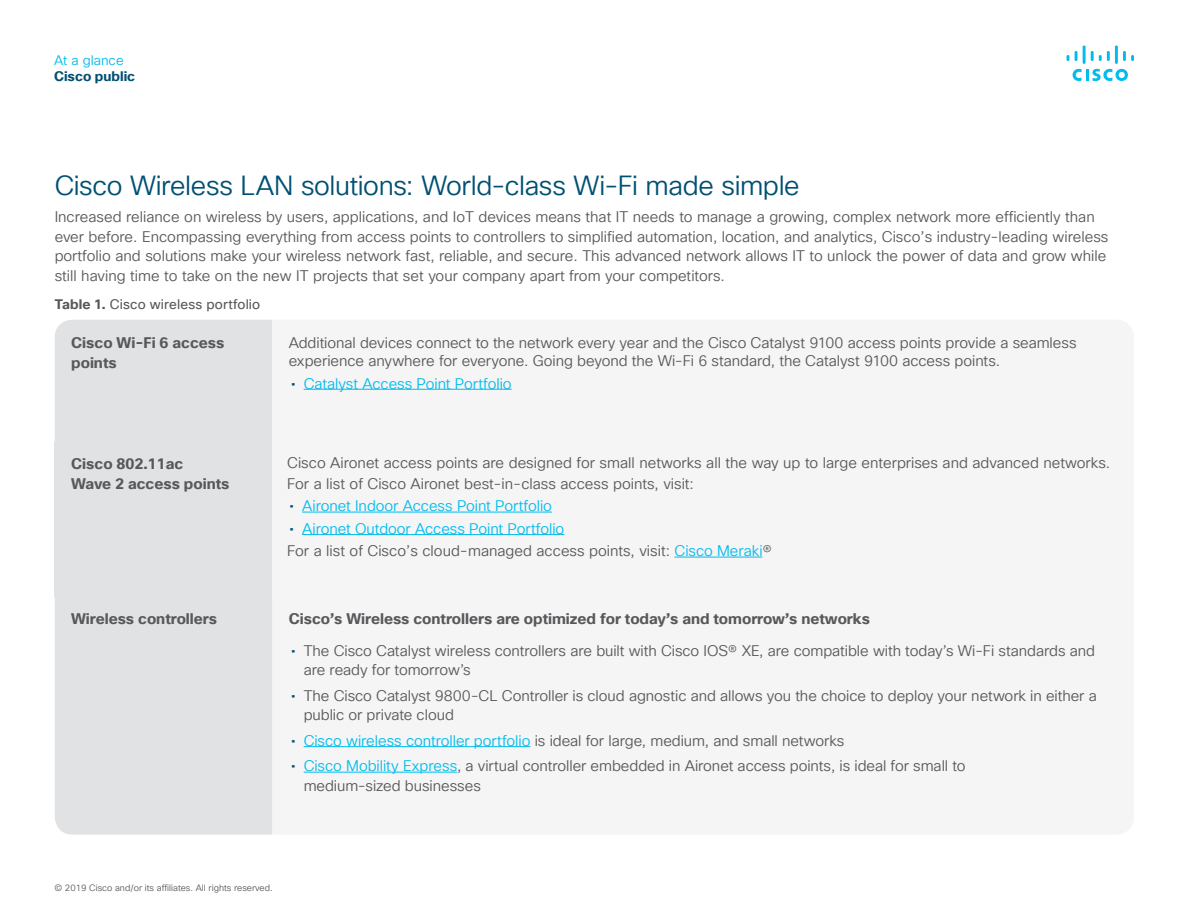
<style>
.page{position:relative;width:1188px;height:918px;background:#fff}
.page>*{position:absolute;margin:0;border:0;box-sizing:border-box;transform-origin:0 0}
.Subhead2_Indigo{font:27px "Cisco Sans TT Light";letter-spacing:-.015em;color:#005073}
.Body{font:15px/19.5px "Cisco Sans TT Light";color:#57585a}
.Body-2{font:700 15px/19.5px "Cisco Sans TT";color:#57585a}
.t1{font:15px "Cisco Sans TT Light";letter-spacing:-.005em;color:#01bcec}
.FigureCaption{font:13.5px "Cisco Sans TT";letter-spacing:.01em;color:#57585a}
.t2{font:700 13.5px "Cisco Sans TT";color:#005073}
.t3{font:13.5px "Cisco Sans TT Light";color:#01bcec}
.Footer_white{font:9px "Cisco Sans TT Light";color:#57585a}
.s1{font-weight:700}
.s2{font-family:"Cisco Sans TT";color:#005073}
.s3{color:#01bcec}
</style>
<div class="page">
<svg style="left:1073px;top:69px;width:55px;height:12px"></svg>
<svg style="left:1067px;top:55px;width:2px;height:6px"></svg>
<svg style="left:1075px;top:51px;width:3px;height:10px"></svg>
<hr style="left:1083px;top:45px;width:3px;height:19px;background:#01bcec">
<svg style="left:1091px;top:51px;width:19px;height:10px"></svg>
<hr style="left:1115px;top:45px;width:3px;height:19px;background:#01bcec">
<svg style="left:1123px;top:51px;width:11px;height:10px"></svg>
<div style="left:55px;top:441px;width:217px;height:155px;background:#e1e2e4"></div>
<div style="left:272px;top:441px;width:861px;height:155px;background:#f5f5f6"></div>
<div style="left:55px;top:320px;width:217px;height:121px;background:#e1e2e4"></div>
<hr style="left:304px;top:389px;width:208px;height:1px;background:#01bcec">
<hr style="left:302px;top:512px;width:250px;height:1px;background:#01bcec">
<hr style="left:302px;top:534px;width:262px;height:1px;background:#01bcec">
<hr style="left:675px;top:557px;width:87px;height:1px;background:#01bcec">
<div style="left:55px;top:596px;width:217px;height:239px;background:#e1e2e4"></div>
<hr style="left:304px;top:746px;width:226px;height:1px;background:#01bcec">
<hr style="left:304px;top:772px;width:153px;height:1px;background:#01bcec">
<p class="t3" style="left:54px;top:51px;width:71px">At a glance</p>
<p class="t2" style="left:54px;top:67px;width:83px">Cisco public</p>
<p class="Subhead2_Indigo" style="left:55px;top:168px;width:747px">Cisco Wireless LAN solutions: World-class Wi-Fi made simple</p>
<p class="Body" style="left:55px;top:208px;width:1055px">Increased reliance on wireless by users, applications, and IoT devices means that IT needs to manage a growing, complex network more efficiently than ever before. Encompassing everything from access points to controllers to simplified automation, location, and analytics, Cisco’s industry-leading wireless portfolio and solutions make your wireless network fast, reliable, and secure. This advanced network allows IT to unlock the power of data and grow while still having time to take on the new IT projects that set your company apart from your competitors.</p>
<p class="FigureCaption" style="left:55px;top:296px;width:207px"><span class="s1">Table 1.</span> Cisco wireless portfolio</p>
<p class="Body-2" style="left:71px;top:333px;width:155px">Cisco Wi-Fi 6 access points</p>
<p class="Body" style="left:289px;top:334px;width:790px;line-height:18px">Additional devices connect to the network every year and the Cisco Catalyst 9100 access points provide a seamless experience anywhere for everyone. Going beyond the Wi-Fi 6 standard, the Catalyst 9100 access points.</p>
<p class="t1" style="left:291px;top:374px;width:222px"><span class="s2">•</span> Catalyst Access Point Portfolio</p>
<p class="Body-2" style="left:71px;top:455px;width:160px">Cisco 802.11ac<br>Wave 2 access points</p>
<p class="Body" style="left:287px;top:453px;width:825px">Cisco Aironet access points are designed for small networks all the way up to large enterprises and advanced networks.</p>
<p class="Body" style="left:287px;top:474px;width:408px">For a list of Cisco Aironet best-in-class access points, visit:</p>
<p class="t1" style="left:290px;top:496px;width:264px"><span class="s2">•</span> Aironet Indoor Access Point Portfolio</p>
<p class="t1" style="left:290px;top:519px;width:276px"><span class="s2">•</span> Aironet Outdoor Access Point Portfolio</p>
<p class="Body" style="left:287px;top:542px;width:486px">For a list of Cisco’s cloud-managed access points, visit: <span class="s3">Cisco Meraki</span>®</p>
<p class="Body-2" style="left:71px;top:610px;width:148px">Wireless controllers</p>
<p class="Body-2" style="left:289px;top:610px;width:583px">Cisco’s Wireless controllers are optimized for today’s and tomorrow’s networks</p>
<p class="Body" style="left:304px;top:641px;width:793px;text-indent:-13px"><span class="s2">•</span> The Cisco Catalyst wireless controllers are built with Cisco IOS® XE, are compatible with today’s Wi-Fi standards and are ready for tomorrow’s</p>
<p class="Body" style="left:304px;top:686px;width:795px;text-indent:-13px"><span class="s2">•</span> The Cisco Catalyst 9800-CL Controller is cloud agnostic and allows you the choice to deploy your network in either a public or private cloud</p>
<p class="Body" style="left:291px;top:731px;width:555px"><span class="s2">•</span> <span class="s3">Cisco wireless controller portfolio</span> is ideal for large, medium, and small networks</p>
<p class="Body" style="left:304px;top:757px;width:663px;text-indent:-13px"><span class="s2">•</span> <span class="s3">Cisco Mobility Express</span>, a virtual controller embedded in Aironet access points, is ideal for small to medium-sized businesses</p>
<p class="Footer_white" style="left:54px;top:882px;width:220px">© 2019 Cisco and/or its affiliates. All rights reserved.</p>
</div>
